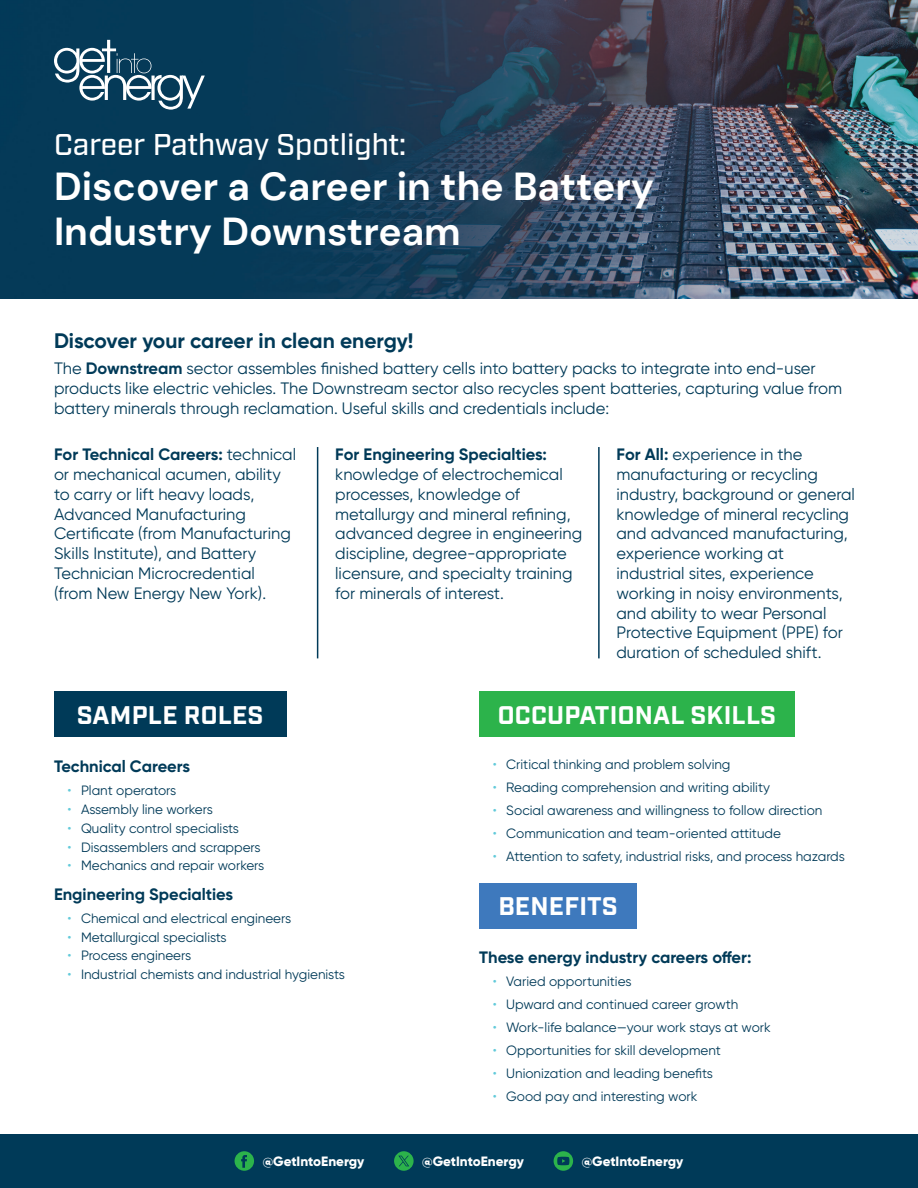
<style>
.page{position:relative;width:918px;height:1188px;background:#fff}
.page>*{position:absolute;margin:0;border:0;box-sizing:border-box;transform-origin:0 0}
.t1{font:700 39px/45px "DM Sans";color:#fff}
.t2{font:500 30px "Industry";color:#fff}
.t3{font:700 25.5px "Industry";letter-spacing:.01em;color:#fff}
.Body_Side_A{font:700 21px "Gilroy";color:#003a58}
.Body_Side_A-2{font:16.5px/19.8px "Gilroy";color:#003a58}
.t4{font:700 16.5px "Gilroy";color:#003a58}
.t5{font:13.5px "Gilroy";color:#003a58}
.t6{font:800 13.5px "Gilroy";color:#fff}
.s1{font-weight:700}
.s2{color:#62cada}
</style>
<div class="page">
<img style="left:0;top:0;width:918px;height:298px">
<svg style="left:54px;top:40px;width:151px;height:70px;background:#366179"></svg>
<div style="left:54px;top:691px;width:232px;height:46px;background:#003a58"></div>
<div style="left:479px;top:691px;width:316px;height:46px;background:#2cb34b"></div>
<div style="left:479px;top:883px;width:158px;height:45px;background:#3e79bd"></div>
<hr style="left:598px;top:447px;width:2px;height:211px;background:#003a58">
<hr style="left:317px;top:447px;width:1px;height:211px;background:#003a58">
<div style="left:0;top:1134px;width:918px;height:54px;background:#003a58"></div>
<svg style="left:235px;top:1151px;width:19px;height:20px"></svg>
<svg style="left:554px;top:1151px;width:19px;height:20px"></svg>
<svg style="left:394px;top:1151px;width:20px;height:20px"></svg>
<p class="t2" style="left:54px;top:127px;width:354px">Career Pathway Spotlight:</p>
<p class="t1" style="left:54px;top:164px;width:602px">Discover a Career in the Battery<br>Industry Downstream</p>
<p class="Body_Side_A" style="left:54px;top:327px;width:361px">Discover your career in clean energy!</p>
<p class="Body_Side_A-2" style="left:54px;top:359px;width:790px">The <span class="s1">Downstream</span> sector assembles finished battery cells into battery packs to integrate into end-user products like electric vehicles. The Downstream sector also recycles spent batteries, capturing value from battery minerals through reclamation. Useful skills and credentials include:</p>
<p class="Body_Side_A-2" style="left:54px;top:444px;width:244px"><span class="s1">For Technical Careers:</span> technical or mechanical acumen, ability to carry or lift heavy loads,<br>Advanced Manufacturing<br>Certificate (from Manufacturing<br>Skills Institute), and Battery<br>Technician Microcredential (from New Energy New York).</p>
<p class="Body_Side_A-2" style="left:335px;top:444px;width:248px"><span class="s1">For Engineering Specialties: </span>knowledge of electrochemical processes, knowledge of metallurgy and mineral refining, advanced degree in engineering discipline, degree-appropriate licensure, and specialty training for minerals of interest.</p>
<p class="Body_Side_A-2" style="left:616px;top:444px;width:240px"><span class="s1">For All:</span> experience in the manufacturing or recycling industry, background or general knowledge of mineral recycling and advanced manufacturing, experience working at industrial sites, experience working in noisy environments, and ability to wear Personal<br>Protective Equipment (PPE) for duration of scheduled shift.</p>
<p class="t3" style="left:77px;top:699px;width:188px">SAMPLE ROLES</p>
<h3 class="t4" style="left:54px;top:756px;width:138px">Technical Careers</h3>
<p class="t5" style="left:68px;top:782px;width:110px"><span class="s2">•</span> Plant operators</p>
<p class="t5" style="left:68px;top:801px;width:147px"><span class="s2">•</span> Assembly line workers</p>
<p class="t5" style="left:68px;top:820px;width:173px"><span class="s2">•</span> Quality control specialists</p>
<p class="t5" style="left:68px;top:839px;width:195px"><span class="s2">•</span> Disassemblers and scrappers</p>
<p class="t5" style="left:68px;top:857px;width:198px"><span class="s2">•</span> Mechanics and repair workers</p>
<h3 class="t4" style="left:54px;top:884px;width:181px">Engineering Specialties</h3>
<p class="t5" style="left:68px;top:910px;width:225px"><span class="s2">•</span> Chemical and electrical engineers</p>
<p class="t5" style="left:68px;top:929px;width:161px"><span class="s2">•</span> Metallurgical specialists</p>
<p class="t5" style="left:68px;top:947px;width:125px"><span class="s2">•</span> Process engineers</p>
<p class="t5" style="left:68px;top:966px;width:279px"><span class="s2">•</span> Industrial chemists and industrial hygienists</p>
<p class="t3" style="left:498px;top:699px;width:280px">OCCUPATIONAL SKILLS</p>
<p class="t5" style="left:493px;top:756px;width:239px"><span class="s2">•</span> Critical thinking and problem solving</p>
<p class="t5" style="left:493px;top:779px;width:279px"><span class="s2">•</span> Reading comprehension and writing ability</p>
<p class="t5" style="left:493px;top:802px;width:331px"><span class="s2">•</span> Social awareness and willingness to follow direction</p>
<p class="t5" style="left:493px;top:825px;width:290px"><span class="s2">•</span> Communication and team-oriented attitude</p>
<p class="t5" style="left:493px;top:848px;width:354px"><span class="s2">•</span> Attention to safety, industrial risks, and process hazards</p>
<p class="t3" style="left:498px;top:891px;width:121px">BENEFITS</p>
<h3 class="t4" style="left:479px;top:947px;width:274px">These energy industry careers offer:</h3>
<p class="t5" style="left:493px;top:973px;width:140px"><span class="s2">•</span> Varied opportunities</p>
<p class="t5" style="left:493px;top:996px;width:247px"><span class="s2">•</span> Upward and continued career growth</p>
<p class="t5" style="left:493px;top:1019px;width:280px"><span class="s2">•</span> Work-life balance—your work stays at work</p>
<p class="t5" style="left:493px;top:1042px;width:230px"><span class="s2">•</span> Opportunities for skill development</p>
<p class="t5" style="left:493px;top:1065px;width:222px"><span class="s2">•</span> Unionization and leading benefits</p>
<p class="t5" style="left:493px;top:1088px;width:206px"><span class="s2">•</span> Good pay and interesting work</p>
<p class="t6" style="left:263px;top:1153px;width:103px">@GetIntoEnergy</p>
<p class="t6" style="left:422px;top:1153px;width:103px">@GetIntoEnergy</p>
<p class="t6" style="left:582px;top:1153px;width:103px">@GetIntoEnergy</p>
</div>
